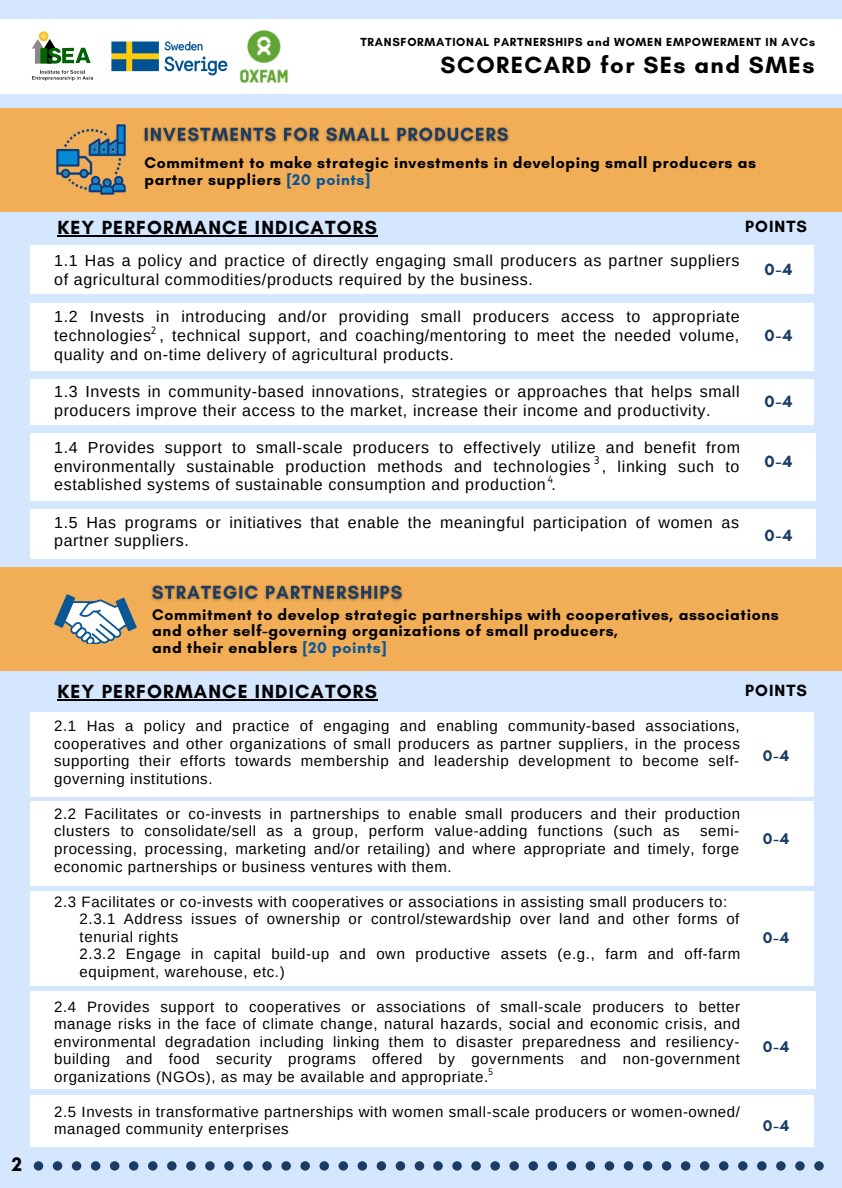
<style>
.page{position:relative;width:842px;height:1188px;background:#d4e7ff}
.page>*{position:absolute;margin:0;border:0;box-sizing:border-box;transform-origin:0 0}
.t1{font:700 23.8px "Glacial Indifference";letter-spacing:.06em;color:#000}
.t2{font:700 20px "Glacial Indifference";color:#000}
.t3{font:700 19.4px "Glacial Indifference";letter-spacing:.06em;color:#000}
.t4{font:700 16.6px "Glacial Indifference";color:#1b3c65}
.t5{font:700 16.6px "Glacial Indifference";letter-spacing:.06em;color:#000}
.t6{font:16px/18.6px "Arimo";letter-spacing:.04em;color:#000}
.t7{font:700 15.8px/16.6px "Glacial Indifference";letter-spacing:.04em;color:#000}
.t8{font:700 15.8px "Glacial Indifference";color:#1b3c65}
.t9{font:15px/17.6px "Arimo";letter-spacing:.04em;color:#000;text-align:justify}
.t10{font:700 12px "Glacial Indifference";letter-spacing:.06em;color:#000}
.t11{font:12px "Gidole";color:#000}
.t12{font:11px "Gidole";color:#000}
.t13{font:10px "Gidole";color:#000}
.s1{color:#0b5694}
</style>
<div class="page">
<div style="left:0;top:19px;width:842px;height:74px;background:#fff"></div>
<img style="left:32px;top:31px;width:61px;height:50px">
<img style="left:111px;top:41px;width:117px;height:35px">
<img style="left:239px;top:30px;width:49px;height:52px">
<div style="left:30px;top:801px;width:784px;height:84px;background:#fff"></div>
<div style="left:30px;top:712px;width:784px;height:84px;background:#fff"></div>
<div style="left:30px;top:891px;width:784px;height:95px;background:#fff"></div>
<div style="left:30px;top:992px;width:785px;height:97px;background:#fff"></div>
<div style="left:30px;top:1095px;width:784px;height:51px;background:#fff"></div>
<svg style="left:34px;top:1161px;width:390px;height:10px"></svg>
<svg style="left:433px;top:1161px;width:390px;height:10px"></svg>
<div style="left:30px;top:246px;width:784px;height:48px;background:#fff"></div>
<div style="left:30px;top:303px;width:784px;height:68px;background:#fff"></div>
<div style="left:30px;top:380px;width:784px;height:45px;background:#fff"></div>
<div style="left:30px;top:433px;width:785px;height:68px;background:#fff"></div>
<div style="left:30px;top:509px;width:785px;height:49px;background:#fff"></div>
<div style="left:0;top:108px;width:842px;height:103px;background:#f1ae56"></div>
<img style="left:143px;top:127px;width:366px;height:17px">
<img style="left:56px;top:124px;width:70px;height:71px">
<hr style="left:57px;top:235px;width:321px;height:1px;background:#000">
<div style="left:0;top:567px;width:842px;height:104px;background:#f1ae56"></div>
<img style="left:151px;top:585px;width:252px;height:17px">
<svg style="left:54px;top:594px;width:83px;height:50px"></svg>
<hr style="left:57px;top:699px;width:321px;height:1px;background:#000">
<p class="t10" style="left:360px;top:35px;width:456px">TRANSFORMATIONAL PARTNERSHIPS and WOMEN EMPOWERMENT IN AVCs</p>
<h1 class="t1" style="left:440px;top:50px;width:375px">SCORECARD for SEs and SMEs</h1>
<h2 class="t2" style="left:12px;top:1152px;width:12px">2</h2>
<p class="t7" style="left:144px;top:154px;width:613px">Commitment to make strategic investments in developing small producers as partner suppliers <span class="s1">[20 points]</span></p>
<p class="t3" style="left:57px;top:216px;width:321px">KEY PERFORMANCE INDICATORS</p>
<p class="t5" style="left:745px;top:216px;width:63px">POINTS</p>
<p class="t4" style="left:764px;top:259px;width:29px">0-4</p>
<p class="t6" style="left:54px;top:251px;width:687px">1.1 Has a policy and practice of directly engaging small producers as partner suppliers of agricultural commodities/products required by the business.</p>
<p class="t6" style="left:54px;top:307px;width:687px;text-align:justify">1.2 Invests in introducing and/or providing small producers access to appropriate technologies , technical support, and coaching/mentoring to meet the needed volume, quality and on-time delivery of agricultural products.</p>
<p class="t6" style="left:54px;top:382px;width:687px">1.3 Invests in community-based innovations, strategies or approaches that helps small producers improve their access to the market, increase their income and productivity.</p>
<p class="t6" style="left:54px;top:438px;width:687px;text-align:justify">1.4 Provides support to small-scale producers to effectively utilize and benefit from environmentally sustainable production methods and technologies , linking such to established systems of sustainable consumption and production .</p>
<p class="t6" style="left:54px;top:513px;width:686px">1.5 Has programs or initiatives that enable the meaningful participation of women as partner suppliers.</p>
<p class="t12" style="left:151px;top:324px;width:7px">2</p>
<p class="t4" style="left:764px;top:325px;width:29px">0-4</p>
<p class="t4" style="left:764px;top:391px;width:29px">0-4</p>
<p class="t4" style="left:764px;top:452px;width:29px">0-4</p>
<p class="t11" style="left:593px;top:453px;width:7px">3</p>
<p class="t12" style="left:547px;top:473px;width:7px">4</p>
<p class="t4" style="left:764px;top:525px;width:29px">0-4</p>
<p class="t7" style="left:152px;top:606px;width:628px">Commitment to develop strategic partnerships with cooperatives, associations and other self-governing organizations of small producers,<br>and their enablers <span class="s1">[20 points]</span></p>
<p class="t3" style="left:57px;top:680px;width:321px">KEY PERFORMANCE INDICATORS</p>
<p class="t5" style="left:745px;top:680px;width:63px">POINTS</p>
<p class="t9" style="left:54px;top:717px;width:687px">2.1 Has a policy and practice of engaging and enabling community-based associations, cooperatives and other organizations of small producers as partner suppliers, in the process supporting their efforts towards membership and leadership development to become self&shy;governing institutions.</p>
<p class="t9" style="left:54px;top:805px;width:687px">2.2 Facilitates or co-invests in partnerships to enable small producers and their production clusters to consolidate/sell as a group, perform value-adding functions (such as</p>
<p class="t9" style="left:54px;top:822px;width:686px;text-indent:646px">semi&shy;processing, processing, marketing and/or retailing) and where appropriate and timely, forge economic partnerships or business ventures with them.</p>
<p class="t9" style="left:80px;top:893px;width:662px;text-align:left;text-indent:-26px">2.3 Facilitates or co-invests with cooperatives or associations in assisting small producers to:<br>2.3.1 Address issues of ownership or control/stewardship over land and other forms of tenurial rights<br>2.3.2 Engage in capital build-up and own productive assets (e.g., farm and off-farm equipment, warehouse, etc.)</p>
<p class="t9" style="left:54px;top:998px;width:687px">2.4 Provides support to cooperatives or associations of small-scale producers to better manage risks in the face of climate change, natural hazards, social and economic crisis, and environmental degradation including linking them to disaster preparedness and resiliency&shy;building and food security programs offered by governments and non-government organizations (NGOs), as may be available and appropriate.</p>
<p class="t9" style="left:54px;top:1103px;width:687px">2.5 Invests in transformative partnerships with women small-scale producers or women-owned/ managed community enterprises</p>
<p class="t13" style="left:488px;top:1066px;width:6px">5</p>
<p class="t8" style="left:762px;top:746px;width:28px">0-4</p>
<p class="t8" style="left:762px;top:829px;width:28px">0-4</p>
<p class="t8" style="left:762px;top:928px;width:28px">0-4</p>
<p class="t8" style="left:762px;top:1037px;width:28px">0-4</p>
<p class="t8" style="left:762px;top:1116px;width:28px">0-4</p>
</div>
